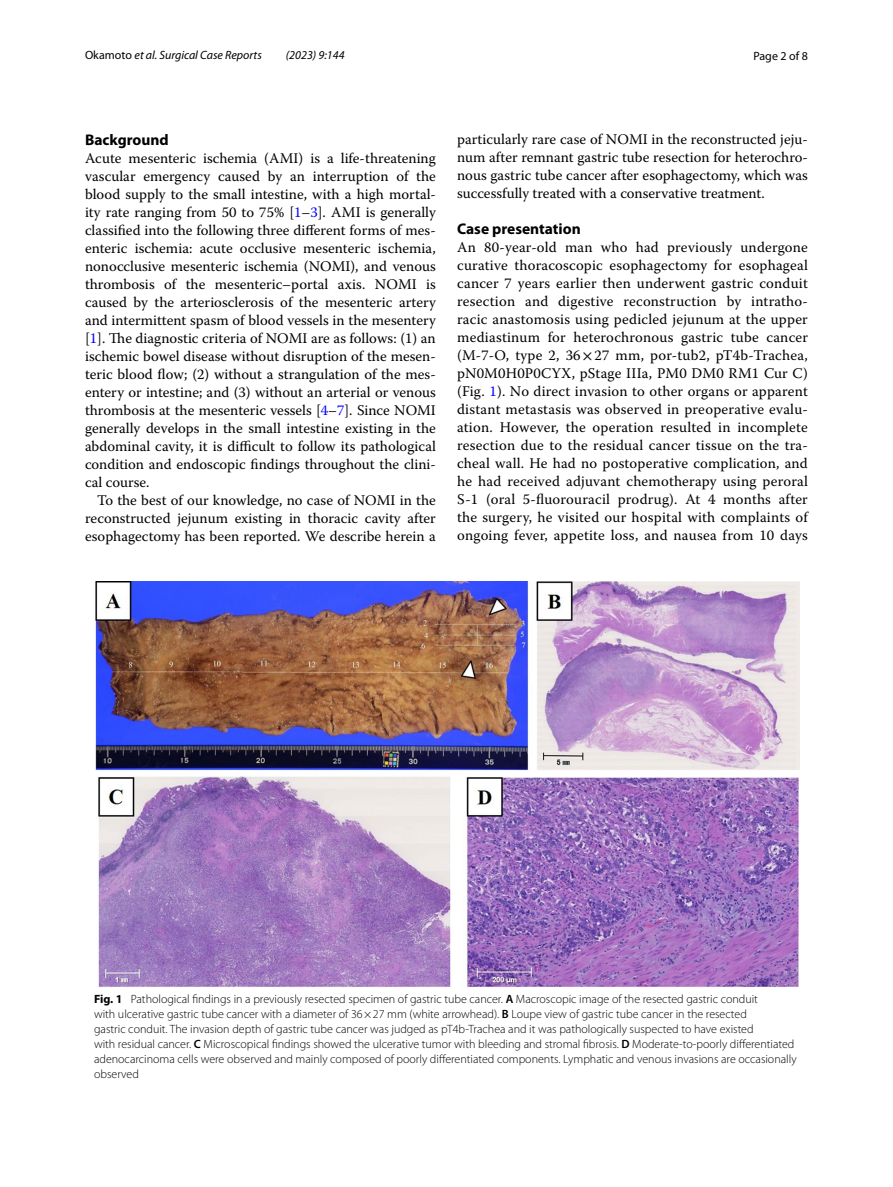
<style>
.page{position:relative;width:893px;height:1187px;background:#fff}
.page>*{position:absolute;margin:0;border:0;box-sizing:border-box;transform-origin:0 0}
.t1{font:700 15.45px "Myriad Pro";color:#000}
.t2{font:14.7px/18px "Warnock Pro";color:#000;text-align:justify}
.t3{font:300 12px/15px "Myriad Pro";color:#000}
.t4{font:italic 12px "Myriad Pro";color:#000}
.t5{font:12px "Myriad Pro";color:#000}
.s1{font-style:normal}
.s2{color:#00f}
.s3{font-family:"STIX"}
.s4{font-weight:700}
.s5{font-weight:600}
</style>
<div class="page">
<img style="left:95px;top:581px;width:704px;height:406px">
<p class="t4" style="left:85px;top:48px;width:178px"><span class="s1">Okamoto</span> et al. Surgical Case Reports</p>
<p class="t4" style="left:286px;top:48px;width:60px">(2023) 9:144</p>
<p class="t5" style="left:753px;top:48px;width:56px">Page 2 of 8</p>
<p class="t1" style="left:85px;top:129px;width:85px">Background</p>
<p class="t2" style="left:85px;top:148px;width:352px">Acute mesenteric ischemia (AMI) is a life-threatening vascular emergency caused by an interruption of the blood supply to the small intestine, with a high mortal&shy;ity rate ranging from 50 to 75% [<span class="s2">1</span>–<span class="s2">3</span>]. AMI is generally classified into the following three different forms of mes&shy;enteric ischemia: acute occlusive mesenteric ischemia, nonocclusive mesenteric ischemia (NOMI), and venous thrombosis of the mesenteric–portal axis. NOMI is caused by the arteriosclerosis of the mesenteric artery and intermittent spasm of blood vessels in the mesentery [<span class="s2">1</span>]. The diagnostic criteria of NOMI are as follows: (1) an ischemic bowel disease without disruption of the mesen&shy;teric blood flow; (2) without a strangulation of the mes&shy;entery or intestine; and (3) without an arterial or venous thrombosis at the mesenteric vessels [<span class="s2">4</span>–<span class="s2">7</span>]. Since NOMI generally develops in the small intestine existing in the abdominal cavity, it is difficult to follow its pathological condition and endoscopic findings throughout the clini&shy;cal course.</p>
<p class="t2" style="left:85px;top:490px;width:352px;text-indent:12px">To the best of our knowledge, no case of NOMI in the reconstructed jejunum existing in thoracic cavity after esophagectomy has been reported. We describe herein a</p>
<p class="t2" style="left:457px;top:130px;width:352px">particularly rare case of NOMI in the reconstructed jeju&shy;num after remnant gastric tube resection for heterochro&shy;nous gastric tube cancer after esophagectomy, which was successfully treated with a conservative treatment.</p>
<p class="t1" style="left:457px;top:218px;width:125px">Case presentation</p>
<p class="t2" style="left:457px;top:238px;width:352px">An 80-year-old man who had previously undergone curative thoracoscopic esophagectomy for esophageal cancer 7 years earlier then underwent gastric conduit resection and digestive reconstruction by intratho&shy;racic anastomosis using pedicled jejunum at the upper mediastinum for heterochronous gastric tube cancer (M-7-O, type 2, 36<span class="s3">×</span>27 mm, por-tub2, pT4b-Trachea, pN0M0H0P0CYX, pStage IIIa, PM0 DM0 RM1 Cur C) (Fig. <span class="s2">1</span>). No direct invasion to other organs or apparent distant metastasis was observed in preoperative evalu&shy;ation. However, the operation resulted in incomplete resection due to the residual cancer tissue on the tra&shy;cheal wall. He had no postoperative complication, and he had received adjuvant chemotherapy using peroral S-1 (oral 5-fluorouracil prodrug). At 4 months after the surgery, he visited our hospital with complaints of ongoing fever, appetite loss, and nausea from 10 days</p>
<p class="t3" style="left:94px;top:991px;width:704px"><span class="s4">Fig. 1</span> Pathological findings in a previously resected specimen of gastric tube cancer. <span class="s5">A</span> Macroscopic image of the resected gastric conduit<br>with ulcerative gastric tube cancer with a diameter of 36×27 mm (white arrowhead). <span class="s5">B</span> Loupe view of gastric tube cancer in the resected<br>gastric conduit. The invasion depth of gastric tube cancer was judged as pT4b-Trachea and it was pathologically suspected to have existed<br>with residual cancer. <span class="s5">C</span> Microscopical findings showed the ulcerative tumor with bleeding and stromal fibrosis. <span class="s5">D</span> Moderate-to-poorly differentiated adenocarcinoma cells were observed and mainly composed of poorly differentiated components. Lymphatic and venous invasions are occasionally observed</p>
</div>
